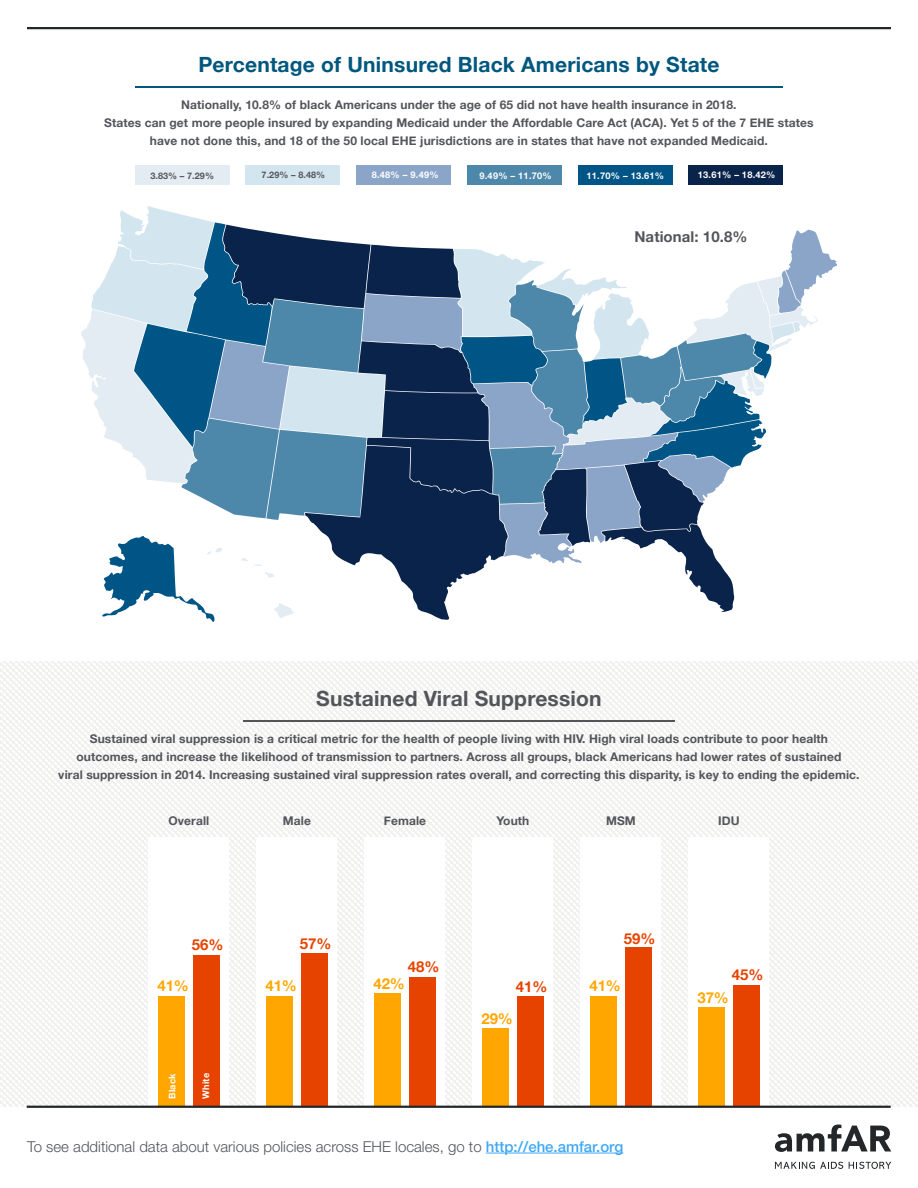
<style>
.page{position:relative;width:918px;height:1188px;background:#fff}
.page>*{position:absolute;margin:0;border:0;box-sizing:border-box;transform-origin:0 0}
.t1{font:700 21px "Helvetica Neue";letter-spacing:.01em;color:#00577d}
.t2{font:700 21px "Helvetica Neue";letter-spacing:.01em;color:#54555a}
.t3{font:300 15px "Helvetica Neue LT Std";color:#54555a}
.t4{font:700 15px "Helvetica Neue";letter-spacing:-.005em;color:#ffa700}
.t5{font:700 15px "Helvetica Neue";letter-spacing:-.005em;color:#e74300}
.t6{font:700 15px "Helvetica Neue LT Std";letter-spacing:.005em;color:#54555a}
.t7{font:700 12px/18px "Helvetica Neue";letter-spacing:.01em;color:#54555a;text-align:center}
.t8{font:700 9.3px "Helvetica Neue LT Std";letter-spacing:.025em;color:#fff}
.t9{font:700 9px "Helvetica Neue";letter-spacing:.01em;color:#54555a}
.s1{font-weight:500;color:#3fa9f5}
</style>
<div class="page">
<div style="left:356px;top:165px;width:95px;height:20px;background:#8ba5c9"></div>
<div style="left:578px;top:165px;width:94px;height:20px;background:#005587"></div>
<div style="left:467px;top:165px;width:95px;height:20px;background:#4d88ab"></div>
<div style="left:688px;top:165px;width:95px;height:20px;background:#0a234a"></div>
<div style="left:246px;top:165px;width:94px;height:20px;background:#d3e6ef"></div>
<div style="left:135px;top:165px;width:94px;height:20px;background:#e3ecf2"></div>
<div style="left:0;top:662px;width:918px;height:445px;background:linear-gradient(to right,#f6f6f5,#f6f6f5)"></div>
<hr style="left:243px;top:720px;width:432px;height:2px;background:#54555a">
<hr style="left:135px;top:86px;width:648px;height:1px;background:#00577d">
<div style="left:148px;top:837px;width:82px;height:270px;background:#fff"></div>
<div style="left:158px;top:996px;width:27px;height:111px;background:#ffa700"></div>
<div style="left:193px;top:956px;width:27px;height:151px;background:#e74300"></div>
<div style="left:256px;top:837px;width:82px;height:270px;background:#fff"></div>
<div style="left:266px;top:996px;width:27px;height:111px;background:#ffa700"></div>
<div style="left:301px;top:953px;width:27px;height:154px;background:#e74300"></div>
<div style="left:364px;top:837px;width:82px;height:270px;background:#fff"></div>
<div style="left:374px;top:994px;width:27px;height:113px;background:#ffa700"></div>
<div style="left:409px;top:977px;width:27px;height:130px;background:#e74300"></div>
<div style="left:472px;top:837px;width:82px;height:270px;background:#fff"></div>
<div style="left:482px;top:1029px;width:27px;height:78px;background:#ffa700"></div>
<div style="left:517px;top:996px;width:27px;height:111px;background:#e74300"></div>
<div style="left:580px;top:837px;width:82px;height:270px;background:#fff"></div>
<div style="left:590px;top:996px;width:27px;height:111px;background:#ffa700"></div>
<div style="left:625px;top:948px;width:27px;height:159px;background:#e74300"></div>
<div style="left:688px;top:837px;width:82px;height:270px;background:#fff"></div>
<div style="left:698px;top:1007px;width:27px;height:100px;background:#ffa700"></div>
<div style="left:733px;top:986px;width:27px;height:121px;background:#e74300"></div>
<svg style="left:81px;top:206px;width:756px;height:416px"></svg>
<svg style="left:775px;top:1125px;width:116px;height:27px"></svg>
<svg style="left:775px;top:1162px;width:68px;height:7px"></svg>
<svg style="left:849px;top:1162px;width:42px;height:7px"></svg>
<hr style="left:27px;top:1106px;width:864px;height:2px;background:#242729">
<hr style="left:486px;top:1153px;width:137px;height:1px;background:#3fa9f5">
<hr style="left:27px;top:27px;width:864px;height:2px;background:#242729">
<h1 class="t1" style="left:198px;top:48px;width:523px">Percentage of Uninsured Black Americans by State</h1>
<p class="t7" style="left:104px;top:96px;width:711px">Nationally, 10.8% of black Americans under the age of 65 did not have health insurance in 2018.<br>States can get more people insured by expanding Medicaid under the Affordable Care Act (ACA). Yet 5 of the 7 EHE states have not done this, and 18 of the 50 local EHE jurisdictions are in states that have not expanded Medicaid.</p>
<p class="t9" style="left:150px;top:168px;width:65px">3.83% – 7.29%</p>
<p class="t9" style="left:262px;top:168px;width:65px">7.29% – 8.48%</p>
<p class="t8" style="left:372px;top:169px;width:68px">8.48% – 9.49%</p>
<p class="t8" style="left:479px;top:170px;width:74px">9.49% – 11.70%</p>
<p class="t8" style="left:587px;top:170px;width:79px">11.70% – 13.61%</p>
<p class="t8" style="left:698px;top:169px;width:79px">13.61% – 18.42%</p>
<p class="t6" style="left:634px;top:228px;width:114px">National: 10.8%</p>
<h1 class="t2" style="left:316px;top:683px;width:287px">Sustained Viral Suppression</h1>
<p class="t7" style="left:58px;top:730px;width:803px">Sustained viral suppression is a critical metric for the health of people living with HIV. High viral loads contribute to poor health outcomes, and increase the likelihood of transmission to partners. Across all groups, black Americans had lower rates of sustained<br>viral suppression in 2014. Increasing sustained viral suppression rates overall, and correcting this disparity, is key to ending the epidemic.</p>
<p class="t7" style="left:168px;top:812px;width:42px">Overall</p>
<p class="t7" style="left:283px;top:812px;width:30px">Male</p>
<p class="t7" style="left:384px;top:812px;width:44px">Female</p>
<p class="t7" style="left:496px;top:812px;width:34px">Youth</p>
<p class="t7" style="left:606px;top:812px;width:31px">MSM</p>
<p class="t5" style="left:192px;top:933px;width:33px">56%</p>
<p class="t5" style="left:300px;top:932px;width:33px">57%</p>
<p class="t5" style="left:624px;top:927px;width:33px">59%</p>
<p class="t5" style="left:408px;top:955px;width:33px">48%</p>
<p class="t4" style="left:157px;top:974px;width:33px">41%</p>
<p class="t4" style="left:265px;top:974px;width:33px">41%</p>
<p class="t4" style="left:373px;top:972px;width:33px">42%</p>
<p class="t5" style="left:516px;top:974px;width:33px">41%</p>
<p class="t4" style="left:589px;top:974px;width:33px">41%</p>
<p class="t4" style="left:481px;top:1007px;width:33px">29%</p>
<p class="t8" style="left:166px;top:1099px;width:27px;rotate:-90deg">Black</p>
<p class="t8" style="left:200px;top:1099px;width:28px;rotate:-90deg">White</p>
<p class="t3" style="left:27px;top:1137px;width:598px">To see additional data about various policies across EHE locales, go to <span class="s1">http://ehe.amfar.org</span></p>
<p class="t7" style="left:718px;top:812px;width:23px">IDU</p>
<p class="t5" style="left:732px;top:963px;width:33px">45%</p>
<p class="t4" style="left:697px;top:986px;width:33px">37%</p>
</div>
